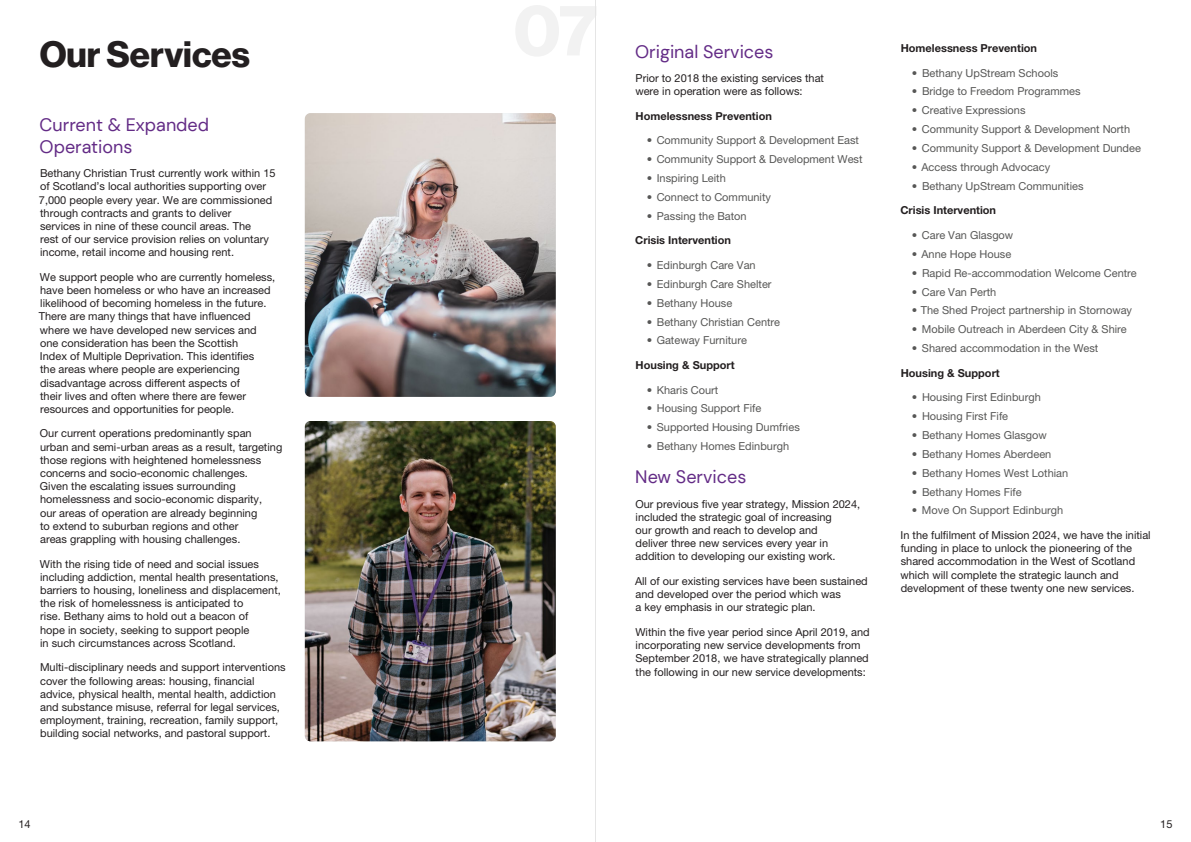
<style>
.page{position:relative;width:1191px;height:842px;background:#fff}
.page>*{position:absolute;margin:0;border:0;box-sizing:border-box;transform-origin:0 0}
.t1{font:36px "N Haas Grotesk DS Pro 75 Bd";color:#231f20}
.Sub_Header{font:18px/21.6px "DM Sans";color:#632b86}
.Body_Regular{font:18px "DM Sans";color:#632b86}
.Body_Regular-2{font:11px/13.2px "Helvetica Neue LT Pro";color:#231f20}
.t2{font:11px "Helvetica Neue LT Pro";color:#575756}
.Body_Bold{font:700 11px "Helvetica Neue LT Pro";color:#231f20}
</style>
<div class="page">
<img style="left:305px;top:113px;width:251px;height:284px">
<img style="left:305px;top:421px;width:251px;height:320px">
<hr style="left:595px;top:0;width:1px;height:842px;background:#e5e5e5">
<p class="t1" style="left:40px;top:34px;width:212px">Our Services</p>
<p class="Sub_Header" style="left:40px;top:114px;width:171px">Current &amp; Expanded<br>Operations</p>
<p class="Body_Regular-2" style="left:39px;top:166px;width:238px">Bethany Christian Trust currently work within 15 of Scotland’s local authorities supporting over 7,000 people every year. We are commissioned through contracts and grants to deliver<br>services in nine of these council areas. The<br>rest of our service provision relies on voluntary income, retail income and housing rent.</p>
<p class="Body_Regular-2" style="left:39px;top:270px;width:238px">We support people who are currently homeless, have been homeless or who have an increased likelihood of becoming homeless in the future.<br>There are many things that have influenced where we have developed new services and one consideration has been the Scottish<br>Index of Multiple Deprivation. This identifies<br>the areas where people are experiencing disadvantage across different aspects of<br>their lives and often where there are fewer resources and opportunities for people.</p>
<p class="Body_Regular-2" style="left:40px;top:427px;width:244px">Our current operations predominantly span urban and semi-urban areas as a result, targeting those regions with heightened homelessness concerns and socio-economic challenges.<br>Given the escalating issues surrounding homelessness and socio-economic disparity,<br>our areas of operation are already beginning<br>to extend to suburban regions and other<br>areas grappling with housing challenges.</p>
<p class="Body_Regular-2" style="left:40px;top:557px;width:242px">With the rising tide of need and social issues including addiction, mental health presentations, barriers to housing, loneliness and displacement, the risk of homelessness is anticipated to<br>rise. Bethany aims to hold out a beacon of<br>hope in society, seeking to support people<br>in such circumstances across Scotland.</p>
<p class="Body_Regular-2" style="left:40px;top:661px;width:247px">Multi-disciplinary needs and support interventions cover the following areas: housing, financial advice, physical health, mental health, addiction and substance misuse, referral for legal services, employment, training, recreation, family support, building social networks, and pastoral support.</p>
<p class="Body_Regular" style="left:635px;top:40px;width:140px">Original Services</p>
<p class="Body_Regular-2" style="left:635px;top:71px;width:190px">Prior to 2018 the existing services that were in operation were as follows:</p>
<p class="Body_Bold" style="left:635px;top:109px;width:138px">Homelessness Prevention</p>
<p class="t2" style="left:647px;top:134px;width:214px">• Community Support &amp; Development East</p>
<p class="t2" style="left:647px;top:153px;width:217px">• Community Support &amp; Development West</p>
<p class="t2" style="left:647px;top:172px;width:81px">• Inspiring Leith</p>
<p class="t2" style="left:647px;top:190px;width:126px">• Connect to Community</p>
<p class="t2" style="left:647px;top:209px;width:101px">• Passing the Baton</p>
<p class="Body_Bold" style="left:635px;top:234px;width:97px">Crisis Intervention</p>
<p class="t2" style="left:647px;top:258px;width:110px">• Edinburgh Care Van</p>
<p class="t2" style="left:647px;top:277px;width:126px">• Edinburgh Care Shelter</p>
<p class="t2" style="left:647px;top:296px;width:87px">• Bethany House</p>
<p class="t2" style="left:647px;top:315px;width:135px">• Bethany Christian Centre</p>
<p class="t2" style="left:647px;top:334px;width:102px">• Gateway Furniture</p>
<p class="Body_Bold" style="left:635px;top:358px;width:101px">Housing &amp; Support</p>
<p class="t2" style="left:647px;top:383px;width:73px">• Kharis Court</p>
<p class="t2" style="left:647px;top:402px;width:116px">• Housing Support Fife</p>
<p class="t2" style="left:647px;top:421px;width:155px">• Supported Housing Dumfries</p>
<p class="t2" style="left:647px;top:440px;width:144px">• Bethany Homes Edinburgh</p>
<p class="Sub_Header" style="left:635px;top:466px;width:112px">New Services</p>
<p class="Body_Regular-2" style="left:635px;top:497px;width:226px">Our previous five year strategy, Mission 2024, included the strategic goal of increasing<br>our growth and reach to develop and<br>deliver three new services every year in addition to developing our existing work.</p>
<p class="Body_Regular-2" style="left:635px;top:574px;width:234px">All of our existing services have been sustained and developed over the period which was<br>a key emphasis in our strategic plan.</p>
<p class="Body_Regular-2" style="left:635px;top:625px;width:236px">Within the five year period since April 2019, and incorporating new service developments from September 2018, we have strategically planned the following in our new service developments:</p>
<p class="Body_Bold" style="left:900px;top:41px;width:138px">Homelessness Prevention</p>
<p class="t2" style="left:912px;top:66px;width:148px">• Bethany UpStream Schools</p>
<p class="t2" style="left:912px;top:85px;width:170px">• Bridge to Freedom Programmes</p>
<p class="t2" style="left:912px;top:104px;width:115px">• Creative Expressions</p>
<p class="t2" style="left:912px;top:123px;width:220px">• Community Support &amp; Development North</p>
<p class="t2" style="left:912px;top:142px;width:231px">• Community Support &amp; Development Dundee</p>
<p class="t2" style="left:912px;top:160px;width:140px">• Access through Advocacy</p>
<p class="t2" style="left:912px;top:179px;width:173px">• Bethany UpStream Communities</p>
<p class="Body_Bold" style="left:900px;top:204px;width:97px">Crisis Intervention</p>
<p class="t2" style="left:912px;top:228px;width:103px">• Care Van Glasgow</p>
<p class="t2" style="left:912px;top:247px;width:101px">• Anne Hope House</p>
<p class="t2" style="left:912px;top:266px;width:226px">• Rapid Re-accommodation Welcome Centre</p>
<p class="t2" style="left:912px;top:285px;width:86px">• Care Van Perth</p>
<p class="t2" style="left:912px;top:304px;width:222px">• The Shed Project partnership in Stornoway</p>
<p class="t2" style="left:912px;top:323px;width:216px">• Mobile Outreach in Aberdeen City &amp; Shire</p>
<p class="t2" style="left:912px;top:342px;width:188px">• Shared accommodation in the West</p>
<p class="Body_Bold" style="left:900px;top:366px;width:101px">Housing &amp; Support</p>
<p class="t2" style="left:912px;top:391px;width:130px">• Housing First Edinburgh</p>
<p class="t2" style="left:912px;top:410px;width:98px">• Housing First Fife</p>
<p class="t2" style="left:912px;top:428px;width:136px">• Bethany Homes Glasgow</p>
<p class="t2" style="left:912px;top:447px;width:141px">• Bethany Homes Aberdeen</p>
<p class="t2" style="left:912px;top:466px;width:158px">• Bethany Homes West Lothian</p>
<p class="t2" style="left:912px;top:485px;width:111px">• Bethany Homes Fife</p>
<p class="t2" style="left:912px;top:504px;width:153px">• Move On Support Edinburgh</p>
<p class="Body_Regular-2" style="left:900px;top:528px;width:252px">In the fulfilment of Mission 2024, we have the initial funding in place to unlock the pioneering of the shared accommodation in the West of Scotland which will complete the strategic launch and development of these twenty one new services.</p>
<p class="Body_Regular-2" style="left:18px;top:817px;width:14px">14</p>
<p class="Body_Regular-2" style="left:1160px;top:817px;width:14px">15</p>
</div>
